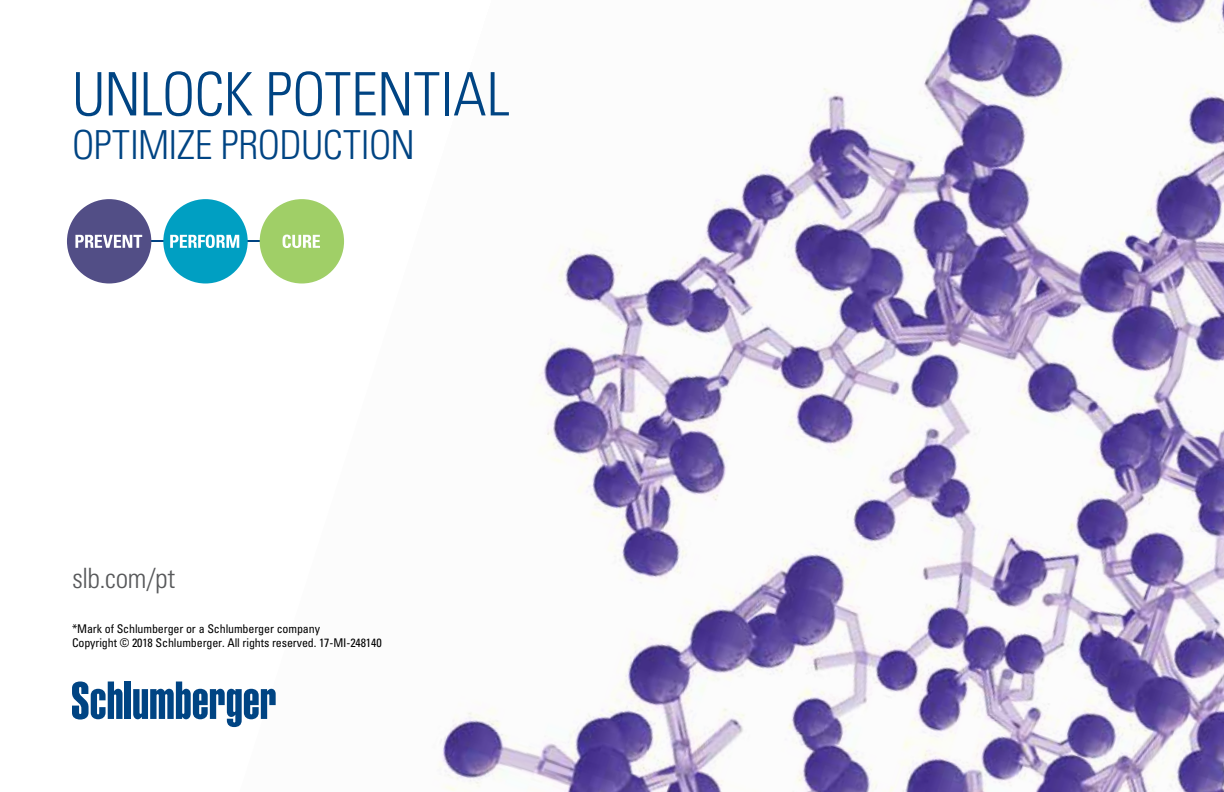
<style>
.page{position:relative;width:1224px;height:792px;background:#fff}
.page>*{position:absolute;margin:0;border:0;box-sizing:border-box;transform-origin:0 0}
.t1{font:300 condensed 60px "Univers LT Std";letter-spacing:-.015em;color:#004483}
.t2{font:300 condensed 40px "Univers LT Std";letter-spacing:-.01em;color:#004483}
.t3{font:300 condensed 28px "Univers LT Std";letter-spacing:-.01em;color:#58595b}
.t4{font:condensed 12px/14px "Univers LT Std";letter-spacing:-.01em;color:#000}
</style>
<div class="page">
<img style="left:439px;top:0;width:785px;height:792px">
<svg style="left:67px;top:199px;width:277px;height:85px"></svg>
<div style="left:125px;top:682px;width:6px;height:37px;background:#004483"></div>
<svg style="left:133px;top:682px;width:143px;height:45px"></svg>
<svg style="left:72px;top:681px;width:51px;height:39px"></svg>
<h1 class="t1" style="left:72px;top:58px;width:440px">UNLOCK POTENTIAL</h1>
<h2 class="t2" style="left:72px;top:121px;width:345px">OPTIMIZE PRODUCTION</h2>
<h3 class="t3" style="left:72px;top:562px;width:105px">slb.com/pt</h3>
<p class="t4" style="left:72px;top:622px;width:311px">*Mark of Schlumberger or a Schlumberger company<br>Copyright © 2018 Schlumberger. All rights reserved. 17-MI-248140</p>
</div>
